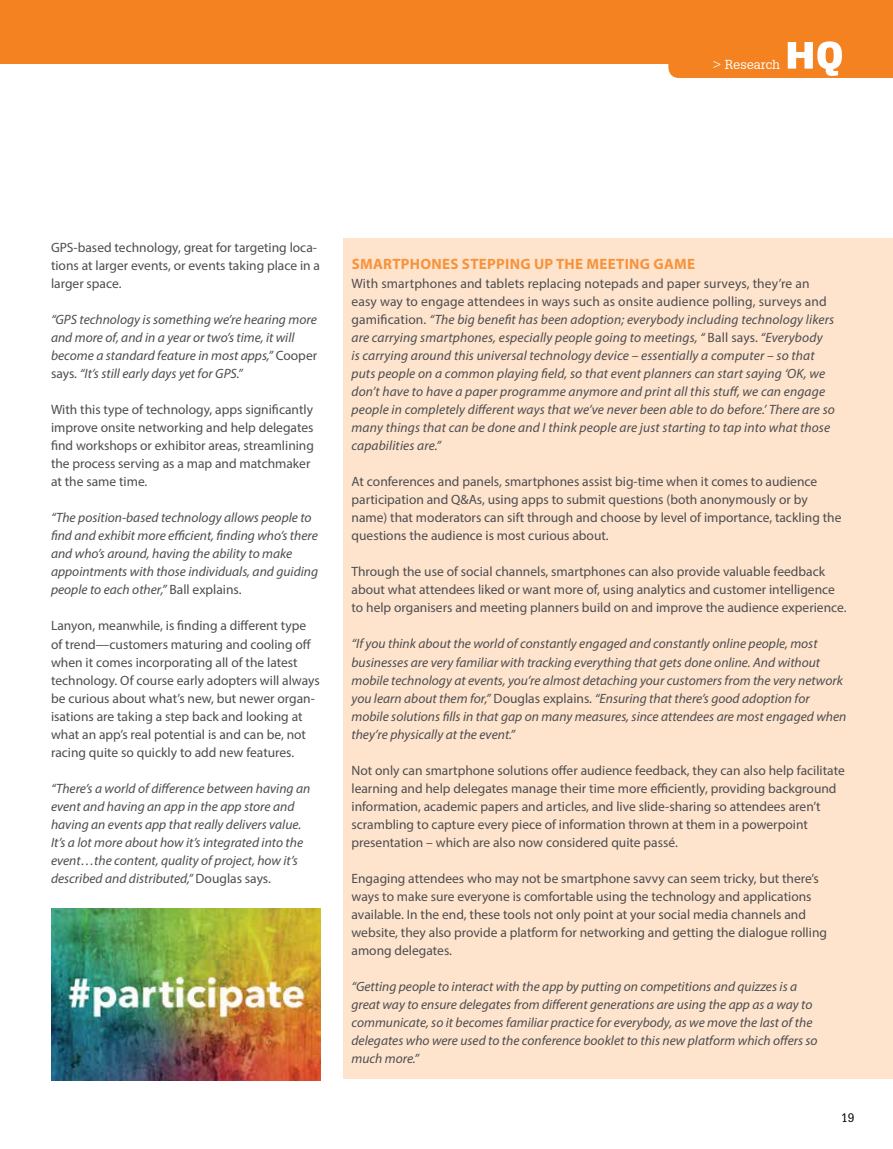
<style>
.page{position:relative;width:893px;height:1149px;background:#fff}
.page>*{position:absolute;margin:0;border:0;box-sizing:border-box;transform-origin:0 0}
.t1{font:700 15px "Myriad Pro";letter-spacing:.02em;color:#f7933d}
.t2{font:italic 13.5px/18px "Myriad Pro";color:#4d4d4f}
.t3{font:13.5px/18px "Myriad Pro";color:#4d4d4f}
.t4{font:12.75px "Glypha LT";color:#fff}
.t5{font:12px "Glypha LT";color:#000}
.s1{font-style:normal}
</style>
<div class="page">
<div style="left:0;top:0;width:893px;height:64px;background:#f58220"></div>
<svg style="left:668px;top:41px;width:225px;height:37px"></svg>
<div style="left:343px;top:238px;width:550px;height:840px;background:#fee4cd"></div>
<img style="left:51px;top:908px;width:269px;height:172px">
<p class="t4" style="left:713px;top:56px;width:69px">&gt; Research</p>
<p class="t3" style="left:51px;top:238px;width:271px">GPS-based technology, great for targeting loca&shy;tions at larger events, or events taking place in a larger space.</p>
<p class="t2" style="left:51px;top:310px;width:268px">“GPS technology is something we’re hearing more and more of, and in a year or two’s time, it will become a standard feature in most apps,” <span class="s1">Cooper says.</span> “It’s still early days yet for GPS.”</p>
<p class="t3" style="left:51px;top:400px;width:264px">With this type of technology, apps significantly improve onsite networking and help delegates find workshops or exhibitor areas, streamlining the process serving as a map and matchmaker at the same time.</p>
<p class="t2" style="left:51px;top:508px;width:269px">“The position-based technology allows people to find and exhibit more efficient, finding who’s there and who’s around, having the ability to make appointments with those individuals, and guiding people to each other,” <span class="s1">Ball explains.</span></p>
<p class="t3" style="left:51px;top:616px;width:270px">Lanyon, meanwhile, is finding a different type of trend—customers maturing and cooling off when it comes incorporating all of the latest technology. Of course early adopters will always be curious about what’s new, but newer organ&shy;isations are taking a step back and looking at what an app’s real potential is and can be, not racing quite so quickly to add new features.</p>
<p class="t2" style="left:51px;top:778px;width:261px">“There’s a world of difference between having an event and having an app in the app store and having an events app that really delivers value.<br>It’s a lot more about how it’s integrated into the event…the content, quality of project, how it’s described and distributed,” <span class="s1">Douglas says.</span></p>
<p class="t1" style="left:352px;top:254px;width:345px">SMARTPHONES STEPPING UP THE MEETING GAME</p>
<p class="t2" style="left:351px;top:274px;width:485px"><span class="s1">With smartphones and tablets replacing notepads and paper surveys, they’re an easy way to engage attendees in ways such as onsite audience polling, surveys and gamification.</span> “The big benefit has been adoption; everybody including technology likers are carrying smartphones, especially people going to meetings, “ <span class="s1">Ball says.</span> “Everybody<br>is carrying around this universal technology device – essentially a computer – so that puts people on a common playing field, so that event planners can start saying ‘OK, we don’t have to have a paper programme anymore and print all this stuff, we can engage people in completely different ways that we’ve never been able to do before.’ There are so many things that can be done and I think people are just starting to tap into what those capabilities are.”</p>
<p class="t3" style="left:351px;top:472px;width:492px">At conferences and panels, smartphones assist big-time when it comes to audience participation and Q&amp;As, using apps to submit questions (both anonymously or by name) that moderators can sift through and choose by level of importance, tackling the questions the audience is most curious about.</p>
<p class="t3" style="left:351px;top:562px;width:497px">Through the use of social channels, smartphones can also provide valuable feedback about what attendees liked or want more of, using analytics and customer intelligence to help organisers and meeting planners build on and improve the audience experience.</p>
<p class="t2" style="left:351px;top:634px;width:496px">“If you think about the world of constantly engaged and constantly online people, most businesses are very familiar with tracking everything that gets done online. And without mobile technology at events, you’re almost detaching your customers from the very network you learn about them for,” <span class="s1">Douglas explains.</span> “Ensuring that there’s good adoption for mobile solutions fills in that gap on many measures, since attendees are most engaged when they’re physically at the event.”</p>
<p class="t3" style="left:351px;top:760px;width:495px">Not only can smartphone solutions offer audience feedback, they can also help facilitate learning and help delegates manage their time more efficiently, providing background information, academic papers and articles, and live slide-sharing so attendees aren’t scrambling to capture every piece of information thrown at them in a powerpoint presentation – which are also now considered quite passé.</p>
<p class="t3" style="left:351px;top:868px;width:477px">Engaging attendees who may not be smartphone savvy can seem tricky, but there’s ways to make sure everyone is comfortable using the technology and applications available. In the end, these tools not only point at your social media channels and website, they also provide a platform for networking and getting the dialogue rolling among delegates.</p>
<p class="t2" style="left:351px;top:976px;width:468px">“Getting people to interact with the app by putting on competitions and quizzes is a great way to ensure delegates from different generations are using the app as a way to communicate, so it becomes familiar practice for everybody, as we move the last of the delegates who were used to the conference booklet to this new platform which offers so much more.”</p>
<p class="t5" style="left:841px;top:1109px;width:15px">19</p>
</div>
